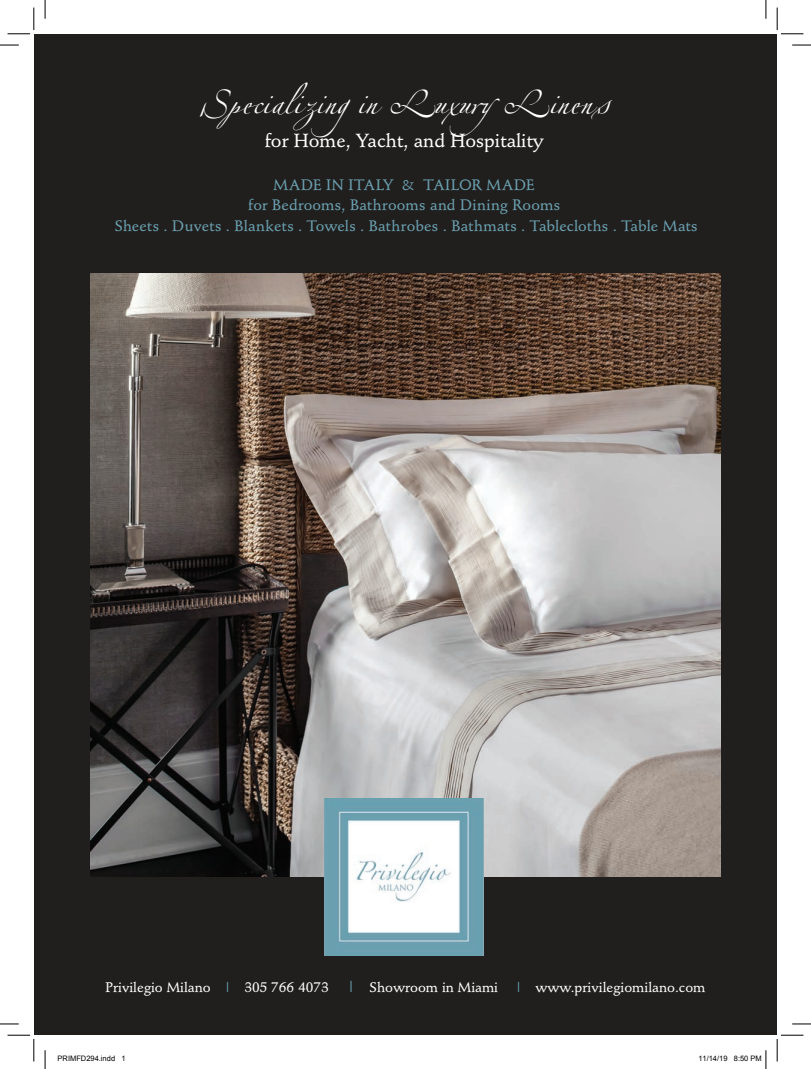
<style>
.page{position:relative;width:811px;height:1069px;background:#fff}
.page>*{position:absolute;margin:0;border:0;box-sizing:border-box;transform-origin:0 0}
.t1{font:46.25px "Linotype Zapfino Four";color:#fff}
.t2{font:500 18.75px "Stempel Schneidler";color:#fff}
.t3{font:500 15px/20.5px "Stempel Schneidler";letter-spacing:.01em;color:#6ba0b1;text-align:center}
.t4{font:500 13.75px "Stempel Schneidler";color:#fff}
.t5{font:7.5px "Arial";color:#000}
.s1{color:#6ba0b1}
.s2{font-size:15.12px;color:#6ba0b1}
</style>
<div class="page">
<div style="left:34px;top:34px;width:742px;height:1000px;background:#201f1d"></div>
<img style="left:90px;top:274px;width:630px;height:603px">
<img style="left:324px;top:798px;width:159px;height:157px">
<svg style="left:0;top:44px;width:19px;height:2px"></svg>
<svg style="left:792px;top:44px;width:18px;height:2px"></svg>
<svg style="left:0;top:1023px;width:19px;height:2px"></svg>
<svg style="left:792px;top:1023px;width:18px;height:2px"></svg>
<svg style="left:44px;top:0;width:2px;height:19px"></svg>
<svg style="left:44px;top:1050px;width:2px;height:19px"></svg>
<svg style="left:765px;top:0;width:1px;height:19px"></svg>
<svg style="left:8px;top:8px;width:27px;height:27px"></svg>
<svg style="left:8px;top:1035px;width:27px;height:26px"></svg>
<svg style="left:776px;top:8px;width:27px;height:27px"></svg>
<svg style="left:776px;top:1035px;width:27px;height:26px"></svg>
<svg style="left:765px;top:1050px;width:1px;height:19px"></svg>
<h1 class="t1" style="left:200px;top:70px;width:409px">Specializingin LuxuryLinens</h1>
<p class="t2" style="left:264px;top:129px;width:280px">for Home, Yacht, and Hospitality</p>
<p class="t3" style="left:115px;top:174px;width:584px">MADE IN ITALY &amp; TAILOR MADE<br>for Bedrooms, Bathrooms and Dining Rooms<br>Sheets . Duvets . Blankets . Towels . Bathrobes . Bathmats . Tablecloths . Table Mats</p>
<p class="t4" style="left:105px;top:979px;width:224px">Privilegio Milano <span class="s1">|</span> 305 766 4073</p>
<p class="t4" style="left:349px;top:979px;width:150px"><span class="s2">|</span> Showroom in Miami</p>
<p class="t4" style="left:517px;top:979px;width:189px"><span class="s1">|</span> www.privilegiomilano.com</p>
<p class="t5" style="left:58px;top:1054px;width:69px">PRIMFD294.indd 1</p>
<p class="t5" style="left:698px;top:1054px;width:65px">11/14/19 8:50 PM</p>
</div>
